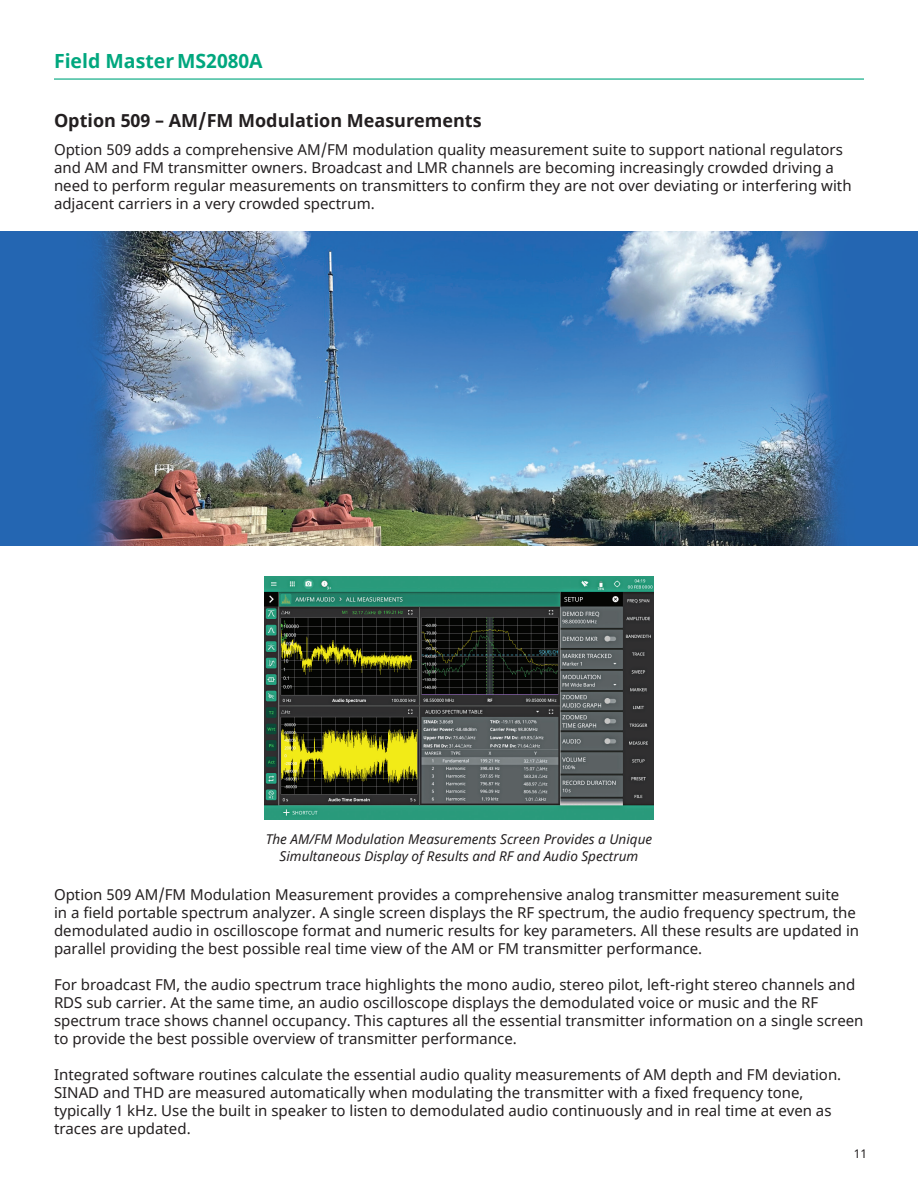
<style>
.page{position:relative;width:918px;height:1188px;background:#fff}
.page>*{position:absolute;margin:0;border:0;box-sizing:border-box;transform-origin:0 0}
.t1{font:700 19.5px "Noto Sans";color:#00a77e}
.t2{font:700 18px "Noto Sans";color:#231f20}
.t3{font:15px/18px "Noto Sans";color:#231f20}
.t4{font:italic 13.5px/16.5px "Noto Sans";color:#231f20;text-align:center}
.t5{font:12px "Noto Sans";color:#231f20}
</style>
<div class="page">
<hr style="left:54px;top:78px;width:810px;height:2px;background:#00a77e">
<img style="left:265px;top:577px;width:388px;height:242px">
<img style="left:0;top:231px;width:918px;height:314px">
<h1 class="t1" style="left:54px;top:47px;width:210px">Field MasterMS2080A</h1>
<p class="t2" style="left:54px;top:108px;width:429px">Option 509 – AM/FM Modulation Measurements</p>
<p class="t3" style="left:54px;top:142px;width:799px">Option 509 adds a comprehensive AM/FM modulation quality measurement suite to support national regulators and AM and FM transmitter owners. Broadcast and LMR channels are becoming increasingly crowded driving a need to perform regular measurements on transmitters to confirm they are not over deviating or interfering with adjacent carriers in a very crowded spectrum.</p>
<p class="t4" style="left:266px;top:831px;width:388px">The AM/FM Modulation Measurements Screen Provides a Unique<br>Simultaneous Display of Results and RF and Audio Spectrum</p>
<p class="t3" style="left:54px;top:886px;width:807px">Option 509 AM/FM Modulation Measurement provides a comprehensive analog transmitter measurement suite<br>in a field portable spectrum analyzer. A single screen displays the RF spectrum, the audio frequency spectrum, the demodulated audio in oscilloscope format and numeric results for key parameters. All these results are updated in parallel providing the best possible real time view of the AM or FM transmitter performance.</p>
<p class="t3" style="left:54px;top:976px;width:811px">For broadcast FM, the audio spectrum trace highlights the mono audio, stereo pilot, left-right stereo channels and RDS sub carrier. At the same time, an audio oscilloscope displays the demodulated voice or music and the RF spectrum trace shows channel occupancy. This captures all the essential transmitter information on a single screen to provide the best possible overview of transmitter performance.</p>
<p class="t3" style="left:54px;top:1066px;width:789px">Integrated software routines calculate the essential audio quality measurements of AM depth and FM deviation.<br>SINAD and THD are measured automatically when modulating the transmitter with a fixed frequency tone, typically 1 kHz. Use the built in speaker to listen to demodulated audio continuously and in real time at even as traces are updated.</p>
<p class="t5" style="left:854px;top:1146px;width:15px">11</p>
</div>
